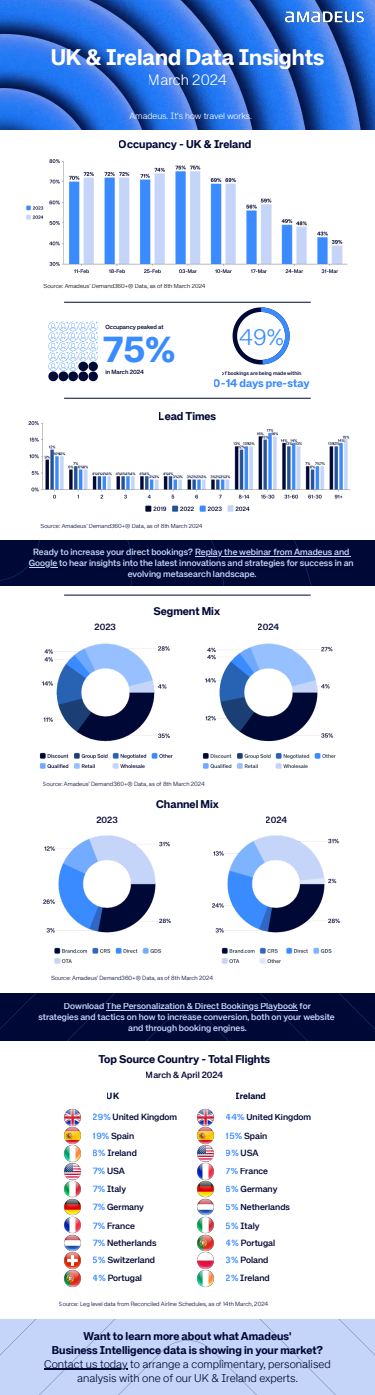
<style>
.page{position:relative;width:375px;height:1395px;background:#fff}
.page>*{position:absolute;margin:0;border:0;box-sizing:border-box;transform-origin:0 0}
.t1{font:700 36px "Amadeus Neue";color:#3a8bff}
.t2{font:700 22.5px "Amadeus Neue";color:#fff}
.t3{font:300 22.5px "Amadeus Neue";color:#3a8bff}
.t4{font:300 15px "Amadeus Neue";color:#fff}
.t5{font:700 11.25px/13.9px "Amadeus Neue";color:#000835;text-align:center}
.t6{font:300 11.25px/13.9px "Amadeus Neue";color:#000835;text-align:center}
.t7{font:700 11.25px "Amadeus Neue";letter-spacing:-.005em;color:#3a8bff}
.t8{font:500 9px/10.9px "Amadeus Neue";color:#c5d5f9;text-align:center}
.t9{font:500 9px/18.2px "Amadeus Neue";color:#000835}
.t10{font:300 9px "Amadeus Neue";color:#fff}
.t11{font:700 9px "Amadeus Neue";color:#000835}
.t12{font:300 6px "Amadeus Neue";color:#000835}
.t13{font:300 6px "Amadeus Neue";color:#000}
.t14{font:500 6px "Amadeus Neue";color:#000835}
.t15{font:500 5.25px "Amadeus Neue";color:#000835}
.s1{color:#3a8bff}
</style>
<div class="page">
<img style="left:0;top:0;width:375px;height:130px">
<hr style="left:65px;top:398px;width:245px;height:1px;background:#000835">
<div style="left:0;top:540px;width:375px;height:46px;background:#000835"></div>
<hr style="left:195px;top:556px;width:154px;height:1px;background:#c5d5f9">
<svg style="left:29px;top:567px;width:28px;height:1px"></svg>
<hr style="left:65px;top:595px;width:245px;height:1px;background:#000835">
<div style="left:0;top:993px;width:375px;height:48px;background:#000835"></div>
<hr style="left:106px;top:1010px;width:192px;height:1px;background:#c5d5f9">
<div style="left:0;top:1320px;width:375px;height:75px;background:#c5d5f9"></div>
<hr style="left:44px;top:1369px;width:84px;height:1px;background:#000835">
<img style="left:26px;top:159px;width:322px;height:115px">
<hr style="left:65px;top:302px;width:245px;height:1px;background:#000835">
<img style="left:43px;top:835px;width:128px;height:129px">
<svg style="left:48px;top:322px;width:50px;height:59px"></svg>
<img style="left:28px;top:421px;width:323px;height:91px">
<img style="left:39px;top:643px;width:134px;height:126px">
<img style="left:212px;top:835px;width:128px;height:129px">
<img style="left:64px;top:1109px;width:17px;height:178px">
<img style="left:275px;top:0;width:100px;height:33px">
<img style="left:202px;top:643px;width:134px;height:126px">
<svg style="left:232px;top:307px;width:58px;height:57px"></svg>
<img style="left:197px;top:1109px;width:17px;height:178px">
<h2 class="t2" style="left:51px;top:47px;width:275px">UK &amp; Ireland Data Insights</h2>
<h3 class="t4" style="left:148px;top:73px;width:81px">March 2024</h3>
<p class="t10" style="left:130px;top:112px;width:124px">Amadeus. It's how travel works.</p>
<p class="t5" style="left:119px;top:138px;width:134px">Occupancy - UK &amp; Ireland</p>
<p class="t13" style="left:44px;top:284px;width:164px">Source: Amadeus’ Demand360+® Data, as of 8th March 2024</p>
<p class="t14" style="left:105px;top:325px;width:60px">Occupancy peaked at</p>
<h1 class="t1" style="left:103px;top:334px;width:74px">75%</h1>
<p class="t14" style="left:105px;top:369px;width:40px">in March 2024</p>
<h2 class="t3" style="left:239px;top:328px;width:47px">49%</h2>
<p class="t7" style="left:214px;top:378px;width:97px">0-14 days pre-stay</p>
<p class="t15" style="left:222px;top:371px;width:81px">of bookings are being made within</p>
<p class="t5" style="left:159px;top:410px;width:59px">Lead Times</p>
<p class="t12" style="left:40px;top:524px;width:164px">Source: Amadeus’ Demand360+® Data, as of 8th March 2024</p>
<p class="t8" style="left:29px;top:547px;width:327px">Ready to increase your direct bookings? Replay the webinar from Amadeus and<br>Google to hear insights into the latest innovations and strategies for success in an evolving metasearch landscape.</p>
<p class="t9" style="left:95px;top:619px;width:23px">2023</p>
<p class="t5" style="left:154px;top:605px;width:68px">Segment Mix</p>
<p class="t9" style="left:258px;top:619px;width:23px">2024</p>
<p class="t12" style="left:43px;top:781px;width:164px">Source: Amadeus’ Demand360+® Data, as of 8th March 2024</p>
<p class="t9" style="left:96px;top:811px;width:23px">2023</p>
<p class="t5" style="left:156px;top:798px;width:64px">Channel Mix</p>
<p class="t9" style="left:266px;top:811px;width:23px">2024</p>
<p class="t12" style="left:51px;top:976px;width:164px">Source: Amadeus’ Demand360+® Data, as of 8th March 2024</p>
<p class="t8" style="left:38px;top:1002px;width:298px">Download The Personalization &amp; Direct Bookings Playbook for<br>strategies and tactics on how to increase conversion, both on your website and through booking engines.</p>
<p class="t5" style="left:99px;top:1053px;width:173px">Top Source Country - Total Flights</p>
<p class="t11" style="left:107px;top:1092px;width:14px">UK</p>
<p class="t9" style="left:146px;top:1066px;width:79px">March &amp; April 2024</p>
<p class="t11" style="left:236px;top:1092px;width:32px">Ireland</p>
<p class="t9" style="left:93px;top:1109px;width:86px;line-height:18.4px"><span class="s1">29%</span> United Kingdom<br><span class="s1">19%</span> Spain</p>
<p class="t9" style="left:93px;top:1145px;width:53px"><span class="s1">8%</span> Ireland<br><span class="s1">7%</span> USA<br><span class="s1">7%</span> Italy<br><span class="s1">7%</span> Germany<br><span class="s1">7%</span> France</p>
<p class="t9" style="left:93px;top:1234px;width:65px;line-height:17.8px"><span class="s1">7%</span> Netherlands<br><span class="s1">5%</span> Switzerland<br><span class="s1">4%</span> Portugal</p>
<p class="t9" style="left:226px;top:1109px;width:87px;line-height:18.4px"><span class="s1">44%</span> United Kingdom<br><span class="s1">15%</span> Spain</p>
<p class="t9" style="left:226px;top:1145px;width:66px"><span class="s1">9%</span> USA<br><span class="s1">7%</span> France<br><span class="s1">6%</span> Germany<br><span class="s1">5%</span> Netherlands<br><span class="s1">5%</span> Italy</p>
<p class="t9" style="left:226px;top:1234px;width:51px;line-height:17.8px"><span class="s1">4%</span> Portugal<br><span class="s1">3%</span> Poland<br><span class="s1">2%</span> Ireland</p>
<p class="t12" style="left:59px;top:1301px;width:211px">Source: Leg level data from Reconciled Airline Schedules, as of 14th March, 2024</p>
<p class="t5" style="left:52px;top:1330px;width:273px">Want to learn more about what Amadeus'<br>Business Intelligence data is showing in your market?</p>
<p class="t6" style="left:44px;top:1358px;width:288px">Contact us today to arrange a complimentary, personalised analysis with one of our UK &amp; Ireland experts.</p>
</div>
